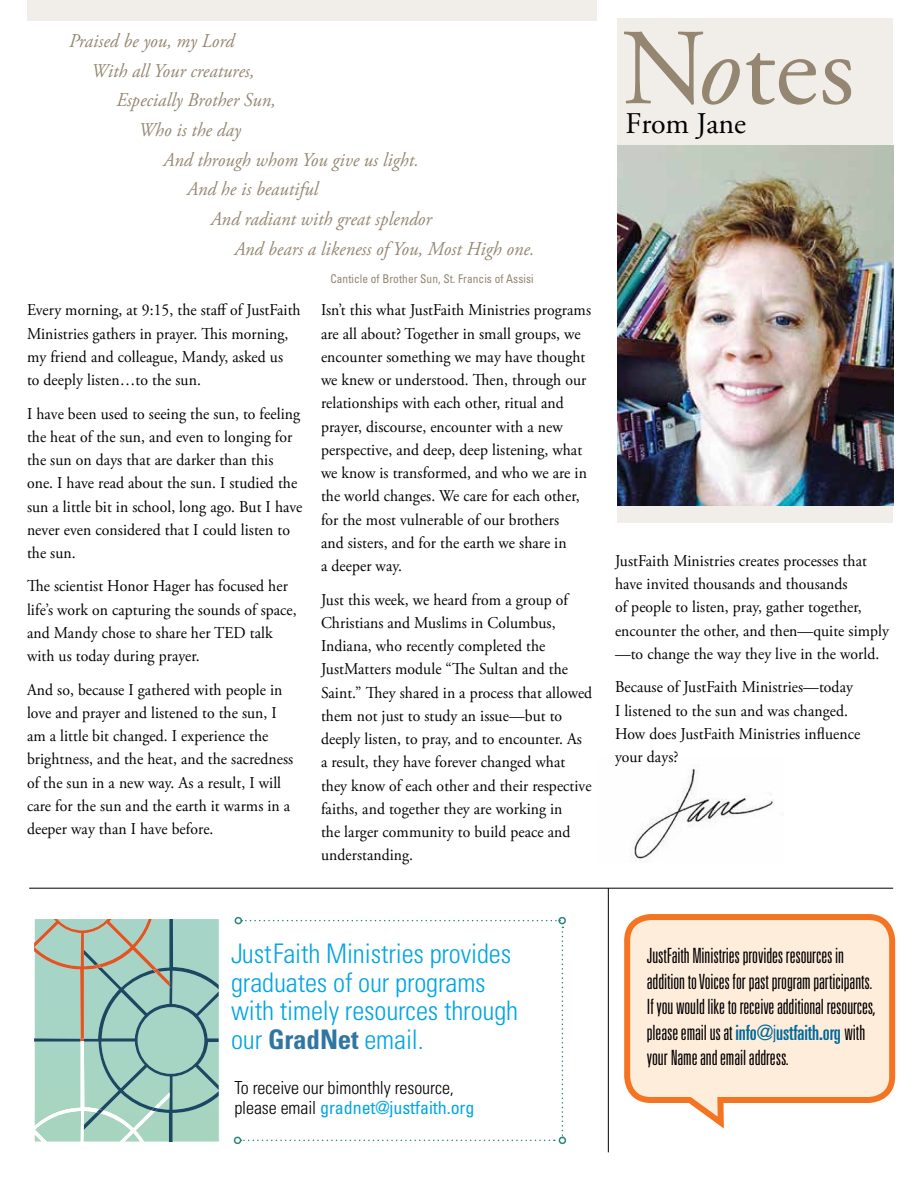
<style>
.page{position:relative;width:918px;height:1188px;background:#fff}
.page>*{position:absolute;margin:0;border:0;box-sizing:border-box;transform-origin:0 0}
.t1{font:italic 120.45px "Adobe Garamond Pro";color:#000}
.t2{font:108px "Adobe Garamond Pro";color:#948671}
.t3{font:30px "Adobe Garamond Pro";letter-spacing:-.005em;color:#000}
.t4{font:300 condensed 27px/28.5px "Univers";letter-spacing:-.005em;color:#00a5e3}
.t5{font:italic 23.85px "Adobe Garamond Pro";color:#000}
.t6{font:300 ultra-condensed 21px/25.5px "Univers";letter-spacing:-.005em;color:#000}
.t7{font:italic 19.5px "Adobe Garamond Pro";letter-spacing:.005em;color:#948671;scale:.95 1}
.t8{font:300 condensed 18px/19.5px "Univers";letter-spacing:-.005em;color:#000}
.t9{font:16.5px/23.2px "Adobe Garamond Pro";letter-spacing:.005em;color:#000;scale:.95 1}
.t10{font:condensed 12px "Univers";letter-spacing:.005em;color:#948671;scale:.95 1}
.s1{font-style:normal;font-size:130.5px}
.s2{font-style:italic}
.s3{font-weight:700;color:#2f76a2}
.s4{font-weight:400;color:#00a5e3}
.s5{font-weight:400;color:#006998}
.s6{font-weight:400;font-stretch:condensed;color:#006998}
.s7{color:#006998}
</style>
<div class="page">
<img style="left:631px;top:765px;width:143px;height:98px">
<svg style="left:624px;top:914px;width:272px;height:215px;background:#fde4cf"></svg>
<div style="left:617px;top:18px;width:276px;height:505px;background:#f1eee9"></div>
<img style="left:219px;top:919px;width:1px;height:222px">
<svg style="left:35px;top:919px;width:184px;height:223px;background:#a0c6b8"></svg>
<img style="left:617px;top:146px;width:276px;height:359px">
<hr style="left:29px;top:888px;width:864px;height:1px;background:#000">
<hr style="left:608px;top:888px;width:1px;height:264px;background:#000">
<svg style="left:242px;top:920px;width:315px;height:1px"></svg>
<div style="left:235px;top:917px;width:7px;height:7px;border:2px solid #2a857c;border-radius:50%"></div>
<div style="left:558px;top:917px;width:8px;height:7px;border:2px solid #2a857c;border-radius:50%"></div>
<svg style="left:241px;top:1140px;width:314px;height:1px"></svg>
<div style="left:234px;top:1137px;width:7px;height:7px;border:2px solid #2a857c;border-radius:50%"></div>
<svg style="left:562px;top:927px;width:1px;height:210px"></svg>
<div style="left:559px;top:1137px;width:7px;height:7px;border:2px solid #2a857c;border-radius:50%"></div>
<div style="left:27px;top:0;width:570px;height:20px;background:#f1eee9"></div>
<p class="t7" style="left:69px;top:29px;width:175px">Praised be you, my Lord</p>
<p class="t7" style="left:92px;top:59px;width:173px">With all Your creatures,</p>
<p class="t7" style="left:116px;top:89px;width:169px">Especially Brother Sun,</p>
<p class="t7" style="left:139px;top:118px;width:109px">Who is the day</p>
<p class="t7" style="left:164px;top:148px;width:270px">And through whom You give us light.</p>
<p class="t7" style="left:187px;top:177px;width:139px">And he is beautiful</p>
<p class="t7" style="left:211px;top:207px;width:234px">And radiant with great splendor</p>
<p class="t7" style="left:234px;top:237px;width:317px">And bears a likeness of You, Most High one.</p>
<p class="t10" style="left:330px;top:271px;width:215px">Canticle of Brother Sun, St. Francis of Assisi</p>
<p class="t9" style="left:27px;top:299px;width:290px">Every morning, at 9:15, the staff of JustFaith Ministries gathers in prayer. This morning, my friend and colleague, Mandy, asked us<br>to deeply listen…to the sun.</p>
<p class="t9" style="left:27px;top:402px;width:292px">I have been used to seeing the sun, to feeling the heat of the sun, and even to longing for the sun on days that are darker than this one. I have read about the sun. I studied the sun a little bit in school, long ago. But I have never even considered that I could listen to the sun.</p>
<p class="t9" style="left:27px;top:575px;width:286px">The scientist Honor Hager has focused her life’s work on capturing the sounds of space, and Mandy chose to share her TED talk with us today during prayer.</p>
<p class="t9" style="left:27px;top:678px;width:282px">And so, because I gathered with people in love and prayer and listened to the sun, I am a little bit changed. I experience the brightness, and the heat, and the sacredness of the sun in a new way. As a result, I will care for the sun and the earth it warms in a deeper way than I have before.</p>
<h3 class="t5" style="left:79px;top:362px;width:20px;rotate:90deg">T</h3>
<h3 class="t5" style="left:79px;top:376px;width:408px;rotate:90deg">imelyresources for our community ofgraduates</h3>
<h1 class="t1" style="left:213px;top:354px;width:427px;rotate:90deg">Grad<span class="s1">Net</span></h1>
<p class="t9" style="left:321px;top:299px;width:286px">Isn’t this what JustFaith Ministries programs are all about? Together in small groups, we encounter something we may have thought we knew or understood. Then, through our relationships with each other, ritual and prayer, discourse, encounter with a new perspective, and deep, deep listening, what we know is transformed, and who we are in the world changes. We care for each other, for the most vulnerable of our brothers<br>and sisters, and for the earth we share in<br>a deeper way.</p>
<p class="t9" style="left:321px;top:588px;width:287px">Just this week, we heard from a group of Christians and Muslims in Columbus, Indiana, who recently completed the JustMatters module “The Sultan and the Saint.” They shared in a process that allowed them not just to study an issue—but to deeply listen, to pray, and to encounter. As a result, they have forever changed what they know of each other and their respective faiths, and together they are working in<br>the larger community to build peace and understanding.</p>
<h2 class="t2" style="left:622px;top:4px;width:234px">N<span class="s2">o</span>tes</h2>
<h3 class="t3" style="left:625px;top:106px;width:122px">From Jane</h3>
<p class="t9" style="left:615px;top:550px;width:290px">JustFaith Ministries creates processes that have invited thousands and thousands<br>of people to listen, pray, gather together, encounter the other, and then—quite simply —to change the way they live in the world.</p>
<p class="t9" style="left:615px;top:676px;width:260px">Because of JustFaith Ministries—today<br>I listened to the sun and was changed.<br>How does JustFaith Ministries influence your days?</p>
<h3 class="t4" style="left:231px;top:939px;width:289px">JustFaith Ministries provides graduates of our programs with timely resources through our <span class="s3">GradNet</span> email.</h3>
<p class="t8" style="left:234px;top:1078px;width:242px">To receive our bimonthly resource, please email <span class="s4">gradnet@justfaith.org</span></p>
<p class="t6" style="left:647px;top:943px;width:230px">JustFaith Ministries provides resources in addition to Voices for past program participants.<br>If you would like to receive additional resources, please email us at <span class="s5">info</span><span class="s6">@</span><span class="s7">j</span><span class="s5">ustfaith.org</span> with your Name and email address.</p>
</div>
